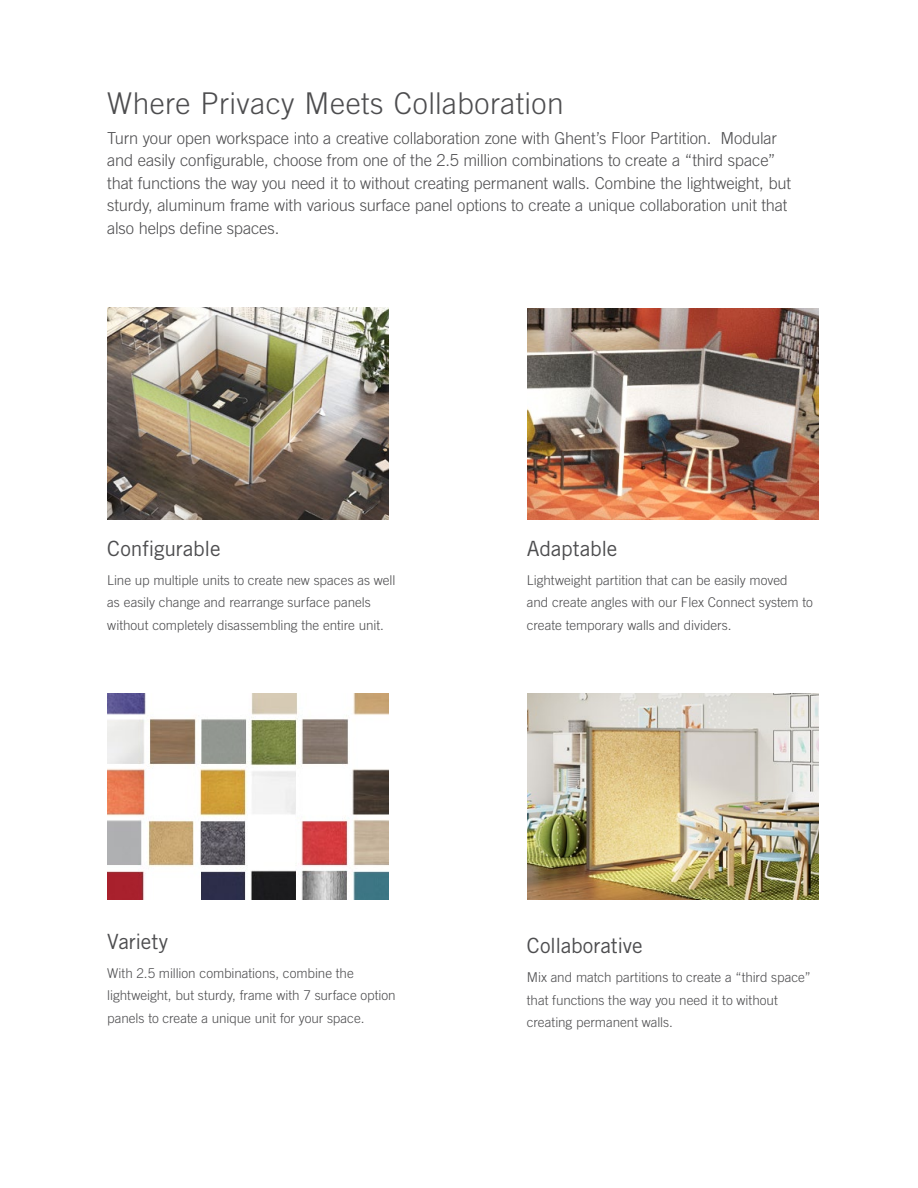
<style>
.page{position:relative;width:918px;height:1188px;background:#fff}
.page>*{position:absolute;margin:0;border:0;box-sizing:border-box;transform-origin:0 0}
.t1{font:300 30px "Trade Gothic LT Std";letter-spacing:.015em;color:#4d4d4f}
.t2{font:21px "Trade Gothic LT Std";letter-spacing:-.01em;color:#4d4d4f}
.t3{font:300 16.5px/22.5px "Trade Gothic LT Std";letter-spacing:-.01em;color:#4d4d4f}
.t4{font:300 13.5px/22.5px "Trade Gothic LT Std";letter-spacing:-.005em;color:#4d4d4f}
</style>
<div class="page">
<img style="left:528px;top:308px;width:291px;height:212px">
<img style="left:107px;top:307px;width:281px;height:213px">
<img style="left:528px;top:693px;width:291px;height:207px">
<img style="left:108px;top:693px;width:280px;height:207px">
<p class="t1" style="left:107px;top:86px;width:458px">Where Privacy Meets Collaboration</p>
<p class="t3" style="left:107px;top:126px;width:685px">Turn your open workspace into a creative collaboration zone with Ghent’s Floor Partition. Modular and easily configurable, choose from one of the 2.5 million combinations to create a “third space” that functions the way you need it to without creating permanent walls. Combine the lightweight, but sturdy, aluminum frame with various surface panel options to create a unique collaboration unit that also helps define spaces.</p>
<p class="t2" style="left:107px;top:535px;width:115px">Configurable</p>
<p class="t4" style="left:107px;top:569px;width:290px">Line up multiple units to create new spaces as well as easily change and rearrange surface panels without completely disassembling the entire unit.</p>
<p class="t2" style="left:107px;top:928px;width:62px">Variety</p>
<p class="t4" style="left:107px;top:962px;width:290px">With 2.5 million combinations, combine the lightweight, but sturdy, frame with 7 surface option panels to create a unique unit for your space.</p>
<p class="t2" style="left:527px;top:535px;width:92px">Adaptable</p>
<p class="t4" style="left:527px;top:569px;width:288px">Lightweight partition that can be easily moved<br>and create angles with our Flex Connect system to create temporary walls and dividers.</p>
<p class="t2" style="left:527px;top:933px;width:117px">Collaborative</p>
<p class="t4" style="left:527px;top:966px;width:285px">Mix and match partitions to create a “third space” that functions the way you need it to without creating permanent walls.</p>
</div>
